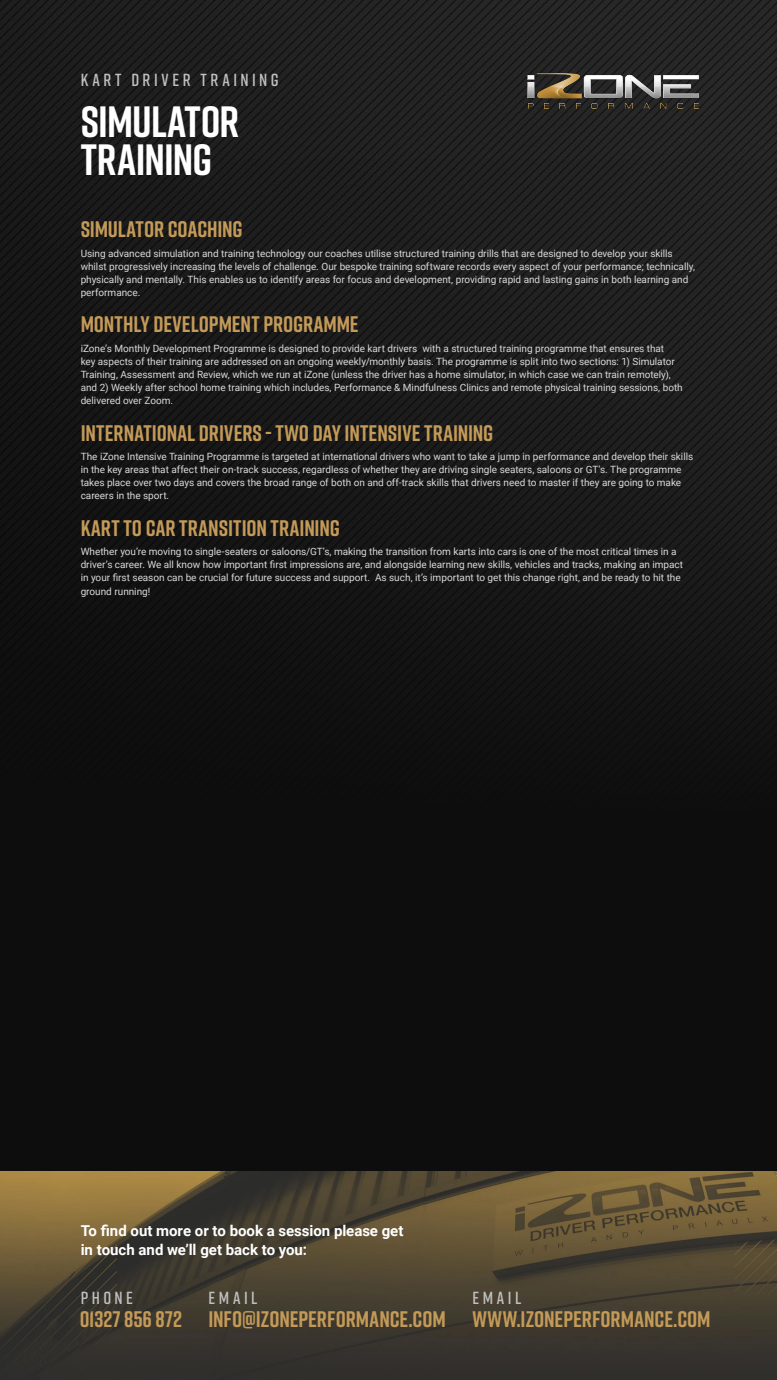
<style>
.page{position:relative;width:777px;height:1380px;background:#fff}
.page>*{position:absolute;margin:0;border:0;box-sizing:border-box;transform-origin:0 0}
.t1{font:700 43.75px "Rift";letter-spacing:-.02em;color:#fff}
.t2{font:700 22.5px "Rift";color:#c49a58}
.t3{font:600 17.5px "Rift";letter-spacing:.205em;color:#bfbfbf}
.t4{font:700 15px/18.8px "Roboto";letter-spacing:-.005em;color:#fff}
.t5{font:10px/13.1px "Roboto";letter-spacing:-.005em;color:#d9d9d9}
</style>
<div class="page">
<div style="left:0;top:0;width:776px;height:1380px;background:#0d0d0d"></div>
<img style="left:0;top:0;width:776px;height:687px">
<img style="left:0;top:1171px;width:776px;height:209px">
<img style="left:509px;top:60px;width:208px;height:61px">
<p class="t3" style="left:81px;top:67px;width:199px">KART DRIVER TRAINING</p>
<p class="t1" style="left:81px;top:91px;width:160px">SIMULATOR</p>
<p class="t1" style="left:81px;top:128px;width:133px">TRAINING</p>
<p class="t2" style="left:81px;top:213px;width:163px">SIMULATOR COACHING</p>
<p class="t5" style="left:81px;top:246px;width:615px">Using advanced simulation and training technology our coaches utilise structured training drills that are designed to develop your skills whilst progressively increasing the levels of challenge. Our bespoke training software records every aspect of your performance; technically, physically and mentally. This enables us to identify areas for focus and development, providing rapid and lasting gains in both learning and performance.</p>
<p class="t2" style="left:81px;top:308px;width:279px">MONTHLY DEVELOPMENT PROGRAMME</p>
<p class="t5" style="left:81px;top:341px;width:603px">iZone’s Monthly Development Programme is designed to provide kart drivers with a structured training programme that ensures that<br>key aspects of their training are addressed on an ongoing weekly/monthly basis. The programme is split into two sections: 1) Simulator Training, Assessment and Review, which we run at iZone (unless the driver has a home simulator, in which case we can train remotely), and 2) Weekly after school home training which includes, Performance &amp; Mindfulness Clinics and remote physical training sessions, both delivered over Zoom.</p>
<p class="t2" style="left:81px;top:417px;width:414px">INTERNATIONAL DRIVERS - TWO DAY INTENSIVE TRAINING</p>
<p class="t5" style="left:81px;top:450px;width:613px">The iZone Intensive Training Programme is targeted at international drivers who want to take a jump in performance and develop their skills in the key areas that affect their on-track success, regardless of whether they are driving single seaters, saloons or GT’s. The programme takes place over two days and covers the broad range of both on and off-track skills that drivers need to master if they are going to make careers in the sport.</p>
<p class="t2" style="left:81px;top:512px;width:260px">KART TO CAR TRANSITION TRAINING</p>
<p class="t5" style="left:81px;top:545px;width:603px">Whether you’re moving to single-seaters or saloons/GT’s, making the transition from karts into cars is one of the most critical times in a driver’s career. We all know how important first impressions are, and alongside learning new skills, vehicles and tracks, making an impact in your first season can be crucial for future success and support. As such, it’s important to get this change right, and be ready to hit the ground running!</p>
<p class="t4" style="left:81px;top:1221px;width:324px">To find out more or to book a session please get in touch and we’ll get back to you:</p>
<p class="t3" style="left:81px;top:1286px;width:54px">PHONE</p>
<p class="t3" style="left:208px;top:1286px;width:50px">EMAIL</p>
<p class="t3" style="left:472px;top:1286px;width:50px">EMAIL</p>
<p class="t2" style="left:80px;top:1303px;width:104px">01327 856 872</p>
<p class="t2" style="left:208px;top:1303px;width:239px">INFO@IZONEPERFORMANCE.COM</p>
<p class="t2" style="left:472px;top:1303px;width:240px">WWW.IZONEPERFORMANCE.COM</p>
</div>
